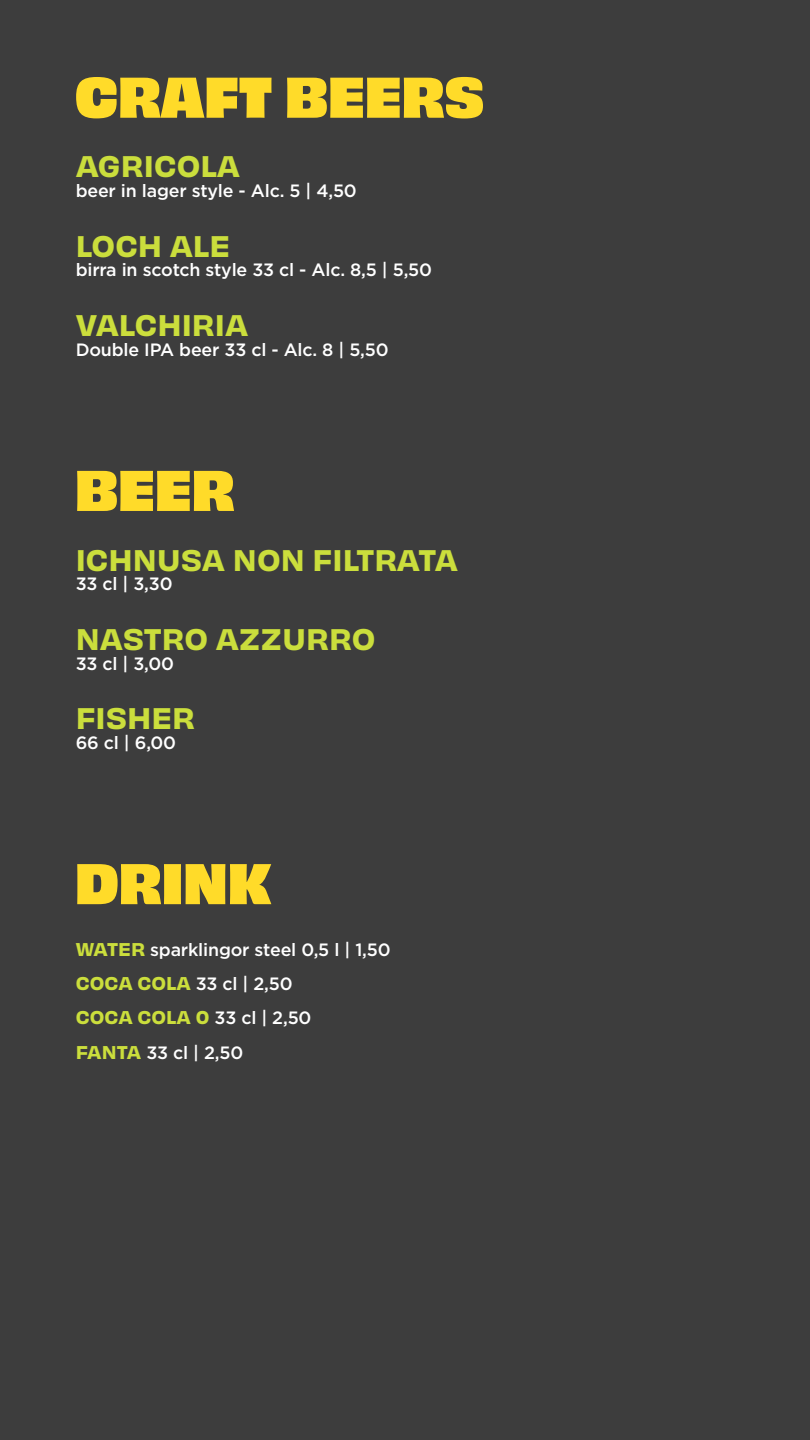
<style>
.page{position:relative;width:810px;height:1440px;background:#3d3d3d}
.page>*{position:absolute;margin:0;border:0;box-sizing:border-box;transform-origin:0 0}
.t1{font:53.4px "Obviously Blck";color:#ffdb29}
.t2{font:27.75px "Obviously Semi";color:#cbde3c}
.t3{font:500 17.85px/34.2px "Gotham";letter-spacing:-.01em;color:#fff}
.t4{font:17.25px "Obviously Semi";color:#cbde3c}
.s1{font-family:"Obviously Semi";font-weight:400;font-size:17.25px;color:#cbde3c}
.s2{font-family:"Gotham";font-weight:500;font-size:17.85px;color:#fff}
</style>
<div class="page">
<h1 class="t1" style="left:75px;top:55px;width:410px">CRAFT BEERS</h1>
<h2 class="t2" style="left:76px;top:144px;width:166px">AGRICOLA</h2>
<p class="t3" style="left:76px;top:173px;width:283px">beer in lager style - Alc. 5 | 4,50</p>
<h2 class="t2" style="left:76px;top:224px;width:156px">LOCH ALE</h2>
<p class="t3" style="left:76px;top:253px;width:358px">birra in scotch style 33 cl - Alc. 8,5 | 5,50</p>
<h2 class="t2" style="left:76px;top:303px;width:174px">VALCHIRIA</h2>
<p class="t3" style="left:76px;top:332px;width:315px">Double IPA beer 33 cl - Alc. 8 | 5,50</p>
<h1 class="t1" style="left:75px;top:448px;width:161px">BEER</h1>
<h2 class="t2" style="left:76px;top:538px;width:384px">ICHNUSA NON FILTRATA</h2>
<p class="t3" style="left:76px;top:567px;width:98px">33 cl | 3,30</p>
<h2 class="t2" style="left:76px;top:617px;width:301px">NASTRO AZZURRO</h2>
<p class="t3" style="left:76px;top:646px;width:100px">33 cl | 3,00</p>
<h2 class="t2" style="left:76px;top:696px;width:121px">FISHER</h2>
<p class="t3" style="left:76px;top:725px;width:102px">66 cl | 6,00</p>
<h1 class="t1" style="left:75px;top:841px;width:198px">DRINK</h1>
<p class="t3" style="left:76px;top:932px;width:316px"><span class="s1">WATER</span> sparklingor steel 0,5 l | 1,50<br><span class="s1">COCA COLA</span> 33 cl | 2,50</p>
<p class="t4" style="left:76px;top:1004px;width:237px">COCA COLA 0 <span class="s2">33 cl | 2,50</span></p>
<p class="t3" style="left:76px;top:1035px;width:169px"><span class="s1">FANTA</span> 33 cl | 2,50</p>
</div>
